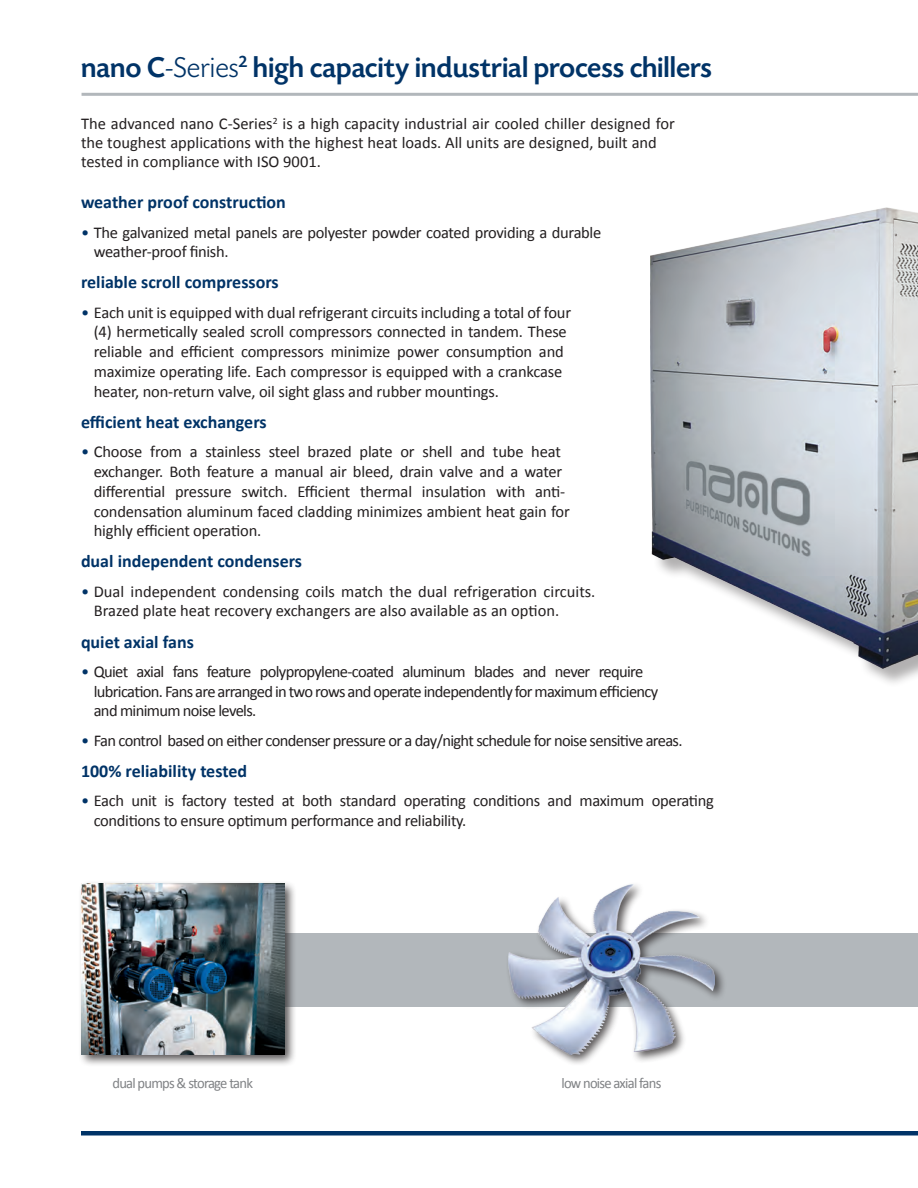
<style>
.page{position:relative;width:918px;height:1188px;background:#fff}
.page>*{position:absolute;margin:0;border:0;box-sizing:border-box;transform-origin:0 0}
.Title_-_Medium_Text{font:500 30px "Today SHOP";letter-spacing:.02em;color:#003367}
.Paragraph_Title_Smal{font:700 18px "Calibri";color:#003367}
.Body_Text_Bullets{font:700 18px "Calibri";color:#003367}
.Title_-_Medium_Text-2{font:16.5px/19.8px "Calibri";letter-spacing:-.01em;color:#231f20}
.Title_-_Medium_Text-3{font:16.5px/19.8px "Calibri";letter-spacing:-.04em;color:#231f20}
.body_copy{font:14.85px "Calibri";letter-spacing:-.05em;color:#808285}
.s1{font-weight:300}
.s2{color:#003367}
</style>
<div class="page">
<div style="left:254px;top:934px;width:664px;height:73px;background:#b2b7bb"></div>
<div style="left:81px;top:1131px;width:837px;height:5px;background:#003367"></div>
<hr style="left:82px;top:93px;width:836px;height:3px;background:#b2b7bb">
<div style="left:78px;top:880px;width:219px;height:188px;background:#231f20;opacity:.75"></div>
<img style="left:82px;top:884px;width:202px;height:170px">
<div style="left:506px;top:881px;width:221px;height:186px;background:#231f20;opacity:.75"></div>
<img style="left:509px;top:884px;width:205px;height:170px">
<div style="left:652px;top:209px;width:266px;height:479px;background:#231f20;opacity:.35"></div>
<img style="left:651px;top:207px;width:267px;height:461px">
<p class="Title_-_Medium_Text" style="left:82px;top:52px;width:632px">nano C<span class="s1">-Series</span><sup>2</sup> high capacity industrial process chillers</p>
<p class="Title_-_Medium_Text-2" style="left:81px;top:115px;width:595px;line-height:18.8px">The advanced nano C-Series<sup>2</sup> is a high capacity industrial air cooled chiller designed for the toughest applications with the highest heat loads. All units are designed, built and tested in compliance with ISO 9001.</p>
<p class="Paragraph_Title_Smal" style="left:81px;top:191px;width:206px">weather proof construction</p>
<p class="Title_-_Medium_Text-2" style="left:94px;top:222px;width:509px;text-indent:-13px"><span class="s2">•</span> The galvanized metal panels are polyester powder coated providing a durable weather-proof finish.</p>
<p class="Body_Text_Bullets" style="left:81px;top:271px;width:199px">reliable scroll compressors</p>
<p class="Title_-_Medium_Text-2" style="left:94px;top:302px;width:479px;text-indent:-13px"><span class="s2">•</span> Each unit is equipped with dual refrigerant circuits including a total of four (4) hermetically sealed scroll compressors connected in tandem. These reliable and efficient compressors minimize power consumption and maximize operating life. Each compressor is equipped with a crankcase heater, non-return valve, oil sight glass and rubber mountings.</p>
<p class="Paragraph_Title_Smal" style="left:81px;top:410px;width:187px">efficient heat exchangers</p>
<p class="Title_-_Medium_Text-2" style="left:94px;top:442px;width:478px;text-indent:-13px"><span class="s2">•</span> Choose from a stainless steel brazed plate or shell and tube heat exchanger. Both feature a manual air bleed, drain valve and a water differential pressure switch. Efficient thermal insulation with anti&shy;condensation aluminum faced cladding minimizes ambient heat gain for highly efficient operation.</p>
<p class="Paragraph_Title_Smal" style="left:81px;top:550px;width:223px">dual independent condensers</p>
<p class="Title_-_Medium_Text-2" style="left:94px;top:581px;width:503px;text-indent:-13px"><span class="s2">•</span> Dual independent condensing coils match the dual refrigeration circuits.<br>Brazed plate heat recovery exchangers are also available as an option.</p>
<p class="Body_Text_Bullets" style="left:81px;top:630px;width:114px">quiet axial fans</p>
<p class="Title_-_Medium_Text-3" style="left:94px;top:661px;width:566px;text-indent:-13px"><span class="s2">•</span> Quiet axial fans feature polypropylene-coated aluminum blades and never require lubrication. Fans are arranged in two rows and operate independently for maximum efficiency and minimum noise levels.</p>
<p class="Title_-_Medium_Text-3" style="left:81px;top:730px;width:603px"><span class="s2">•</span> Fan control based on either condenser pressure or a day/night schedule for noise sensitive areas.</p>
<p class="Paragraph_Title_Smal" style="left:81px;top:759px;width:168px">100% reliability tested</p>
<p class="Title_-_Medium_Text-2" style="left:94px;top:791px;width:622px;text-indent:-13px"><span class="s2">•</span> Each unit is factory tested at both standard operating conditions and maximum operating conditions to ensure optimum performance and reliability.</p>
<p class="body_copy" style="left:112px;top:1074px;width:142px">dual pumps &amp; storage tank</p>
<p class="body_copy" style="left:561px;top:1074px;width:101px">low noise axial fans</p>
</div>
